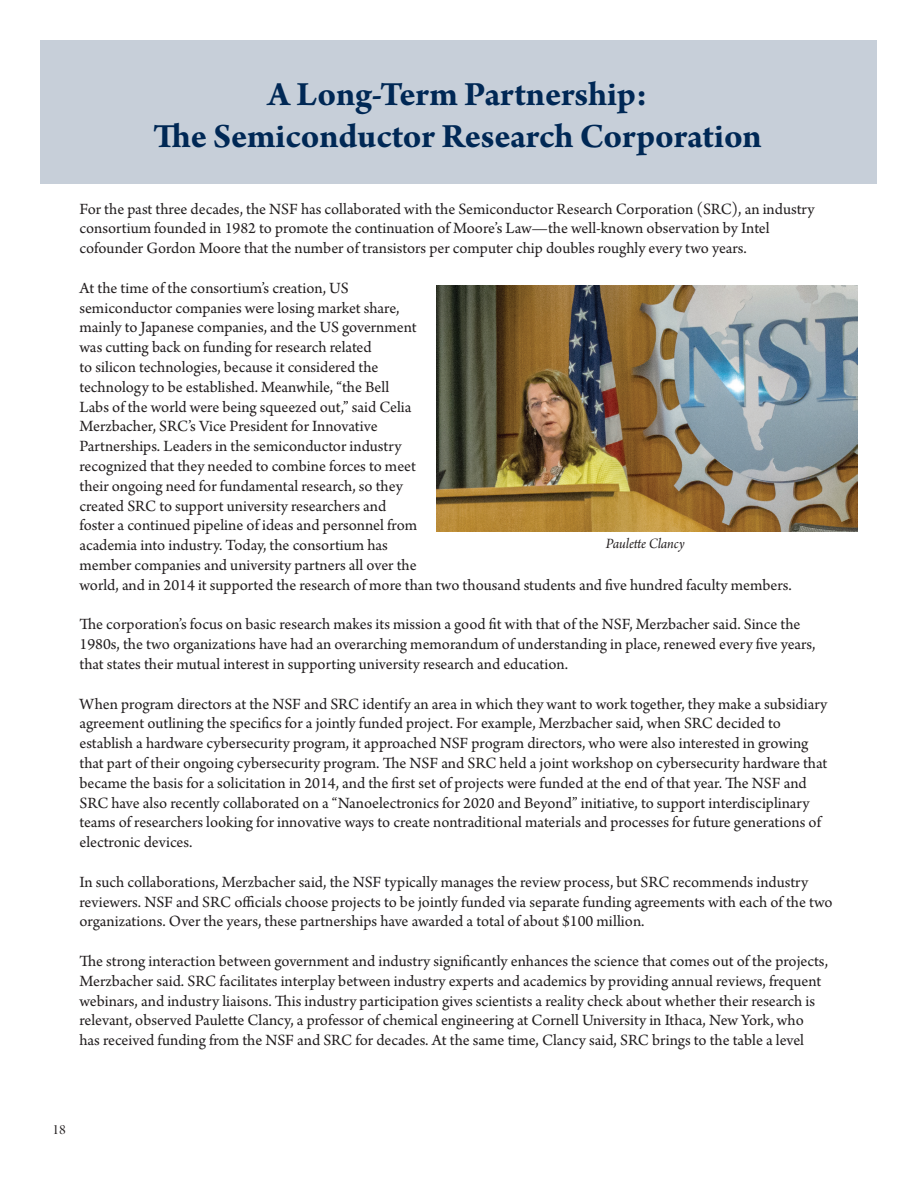
<style>
.page{position:relative;width:918px;height:1188px;background:#fff}
.page>*{position:absolute;margin:0;border:0;box-sizing:border-box;transform-origin:0 0}
.t1{font:700 36px "Arno Pro";letter-spacing:-.005em;color:#002855}
.t2{font:16.5px/19.8px "Arno Pro";color:#231f20}
.t3{font:15px "Arno Pro Italic Subhead";letter-spacing:-.005em;color:#231f20}
.t4{font:15px "Arno Pro Display";color:#231f20}
</style>
<div class="page">
<div style="left:40px;top:40px;width:838px;height:144px;background:#c7cfd9"></div>
<img style="left:436px;top:286px;width:421px;height:246px">
<p class="t1" style="left:268px;top:74px;width:381px">A Long-Term Partnership:</p>
<p class="t1" style="left:153px;top:116px;width:610px">The Semiconductor Research Corporation</p>
<p class="t2" style="left:80px;top:200px;width:737px">For the past three decades, the NSF has collaborated with the Semiconductor Research Corporation (SRC), an industry consortium founded in 1982 to promote the continuation of Moore’s Law—the well-known observation by Intel cofounder Gordon Moore that the number of transistors per computer chip doubles roughly every two years.</p>
<p class="t2" style="left:80px;top:279px;width:714px">At the time of the consortium’s creation, US<br>semiconductor companies were losing market share,<br>mainly to Japanese companies, and the US government<br>was cutting back on funding for research related<br>to silicon technologies, because it considered the<br>technology to be established. Meanwhile, “the Bell<br>Labs of the world were being squeezed out,” said Celia<br>Merzbacher, SRC’s Vice President for Innovative<br>Partnerships. Leaders in the semiconductor industry<br>recognized that they needed to combine forces to meet<br>their ongoing need for fundamental research, so they<br>created SRC to support university researchers and<br>foster a continued pipeline of ideas and personnel from<br>academia into industry. Today, the consortium has<br>member companies and university partners all over the<br>world, and in 2014 it supported the research of more than two thousand students and five hundred faculty members.</p>
<p class="t2" style="left:80px;top:615px;width:738px">The corporation’s focus on basic research makes its mission a good fit with that of the NSF, Merzbacher said. Since the<br>1980s, the two organizations have had an overarching memorandum of understanding in place, renewed every five years, that states their mutual interest in supporting university research and education.</p>
<p class="t2" style="left:80px;top:695px;width:749px">When program directors at the NSF and SRC identify an area in which they want to work together, they make a subsidiary agreement outlining the specifics for a jointly funded project. For example, Merzbacher said, when SRC decided to establish a hardware cybersecurity program, it approached NSF program directors, who were also interested in growing that part of their ongoing cybersecurity program. The NSF and SRC held a joint workshop on cybersecurity hardware that became the basis for a solicitation in 2014, and the first set of projects were funded at the end of that year. The NSF and SRC have also recently collaborated on a “Nanoelectronics for 2020 and Beyond” initiative, to support interdisciplinary teams of researchers looking for innovative ways to create nontraditional materials and processes for future generations of electronic devices.</p>
<p class="t2" style="left:80px;top:873px;width:755px">In such collaborations, Merzbacher said, the NSF typically manages the review process, but SRC recommends industry reviewers. NSF and SRC officials choose projects to be jointly funded via separate funding agreements with each of the two organizations. Over the years, these partnerships have awarded a total of about $100 million.</p>
<p class="t2" style="left:80px;top:952px;width:750px">The strong interaction between government and industry significantly enhances the science that comes out of the projects, Merzbacher said. SRC facilitates interplay between industry experts and academics by providing annual reviews, frequent webinars, and industry liaisons. This industry participation gives scientists a reality check about whether their research is relevant, observed Paulette Clancy, a professor of chemical engineering at Cornell University in Ithaca, New York, who has received funding from the NSF and SRC for decades. At the same time, Clancy said, SRC brings to the table a level</p>
<p class="t3" style="left:606px;top:535px;width:80px">Paulette Clancy</p>
<p class="t4" style="left:52px;top:1121px;width:15px">18</p>
</div>
